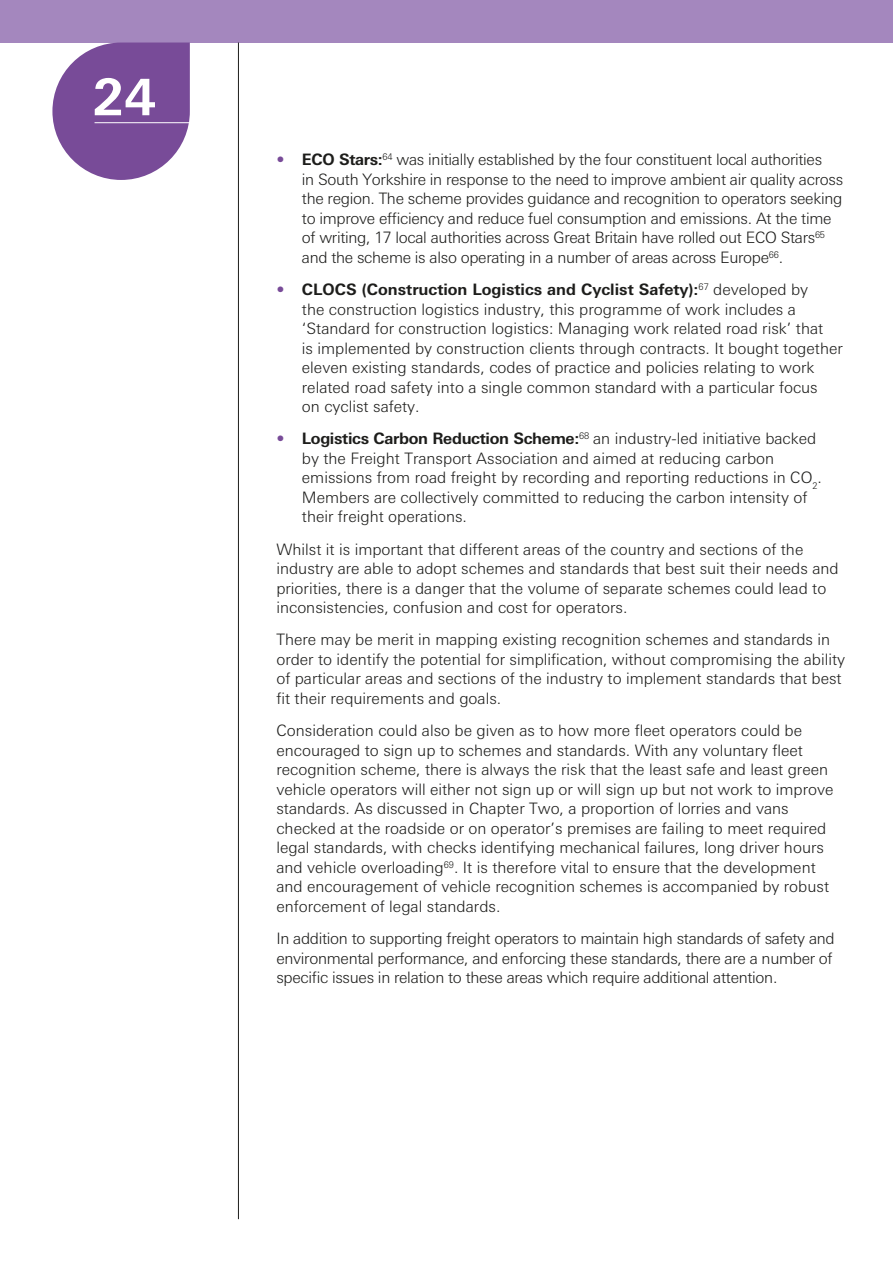
<style>
.page{position:relative;width:893px;height:1263px;background:#fff}
.page>*{position:absolute;margin:0;border:0;box-sizing:border-box;transform-origin:0 0}
.t1{font:700 50.4px "Linotype Univers Basic";color:#fff}
.t2{font:300 15.75px/19.5px "Linotype Univers Basic";color:#1d1d1b}
.t3{font:300 15.75px/19.5px "Linotype Univers Basic";letter-spacing:-.02em;color:#1d1d1b}
.s1{color:#784b98}
.s2{font-weight:700}
</style>
<div class="page">
<div style="left:0;top:0;width:893px;height:43px;background:#a487be"></div>
<div style="left:52px;top:43px;width:138px;height:137px;background:#784b98;border-radius:69px"></div>
<hr style="left:95px;top:122px;width:95px;height:1px;background:#fff">
<hr style="left:238px;top:43px;width:1px;height:1176px;background:#1d1d1b">
<h1 class="t1" style="left:93px;top:67px;width:65px">24</h1>
<p class="t3" style="left:302px;top:150px;width:543px;text-indent:-26px"><span class="s1">•</span> <span class="s2">ECO Stars:</span><sup>64</sup> was initially established by the four constituent local authorities<br>in South Yorkshire in response to the need to improve ambient air quality across the region. The scheme provides guidance and recognition to operators seeking to improve efficiency and reduce fuel consumption and emissions. At the time of writing, 17 local authorities across Great Britain have rolled out ECO Stars<sup>65 </sup>and the scheme is also operating in a number of areas across Europe<sup>66</sup>.</p>
<p class="t2" style="left:302px;top:280px;width:542px;text-indent:-26px"><span class="s1">•</span> <span class="s2">CLOCS (Construction Logistics and Cyclist Safety):</span><sup>67</sup> developed by<br>the construction logistics industry, this programme of work includes a ‘Standard for construction logistics: Managing work related road risk’ that<br>is implemented by construction clients through contracts. It bought together eleven existing standards, codes of practice and policies relating to work related road safety into a single common standard with a particular focus<br>on cyclist safety.</p>
<p class="t2" style="left:302px;top:429px;width:522px;text-indent:-26px"><span class="s1">•</span> <span class="s2">Logistics Carbon Reduction Scheme:</span><sup>68</sup> an industry-led initiative backed by the Freight Transport Association and aimed at reducing carbon emissions from road freight by recording and reporting reductions in CO<sub>2</sub>.<br>Members are collectively committed to reducing the carbon intensity of their freight operations.</p>
<p class="t2" style="left:276px;top:539px;width:564px">Whilst it is important that different areas of the country and sections of the industry are able to adopt schemes and standards that best suit their needs and priorities, there is a danger that the volume of separate schemes could lead to inconsistencies, confusion and cost for operators.</p>
<p class="t2" style="left:276px;top:630px;width:570px">There may be merit in mapping existing recognition schemes and standards in order to identify the potential for simplification, without compromising the ability of particular areas and sections of the industry to implement standards that best fit their requirements and goals.</p>
<p class="t2" style="left:276px;top:721px;width:559px">Consideration could also be given as to how more fleet operators could be encouraged to sign up to schemes and standards. With any voluntary fleet recognition scheme, there is always the risk that the least safe and least green vehicle operators will either not sign up or will sign up but not work to improve standards. As discussed in Chapter Two, a proportion of lorries and vans checked at the roadside or on operator’s premises are failing to meet required legal standards, with checks identifying mechanical failures, long driver hours and vehicle overloading<sup>69</sup>. It is therefore vital to ensure that the development and encouragement of vehicle recognition schemes is accompanied by robust enforcement of legal standards.</p>
<p class="t3" style="left:276px;top:928px;width:560px">In addition to supporting freight operators to maintain high standards of safety and environmental performance, and enforcing these standards, there are a number of specific issues in relation to these areas which require additional attention.</p>
</div>
